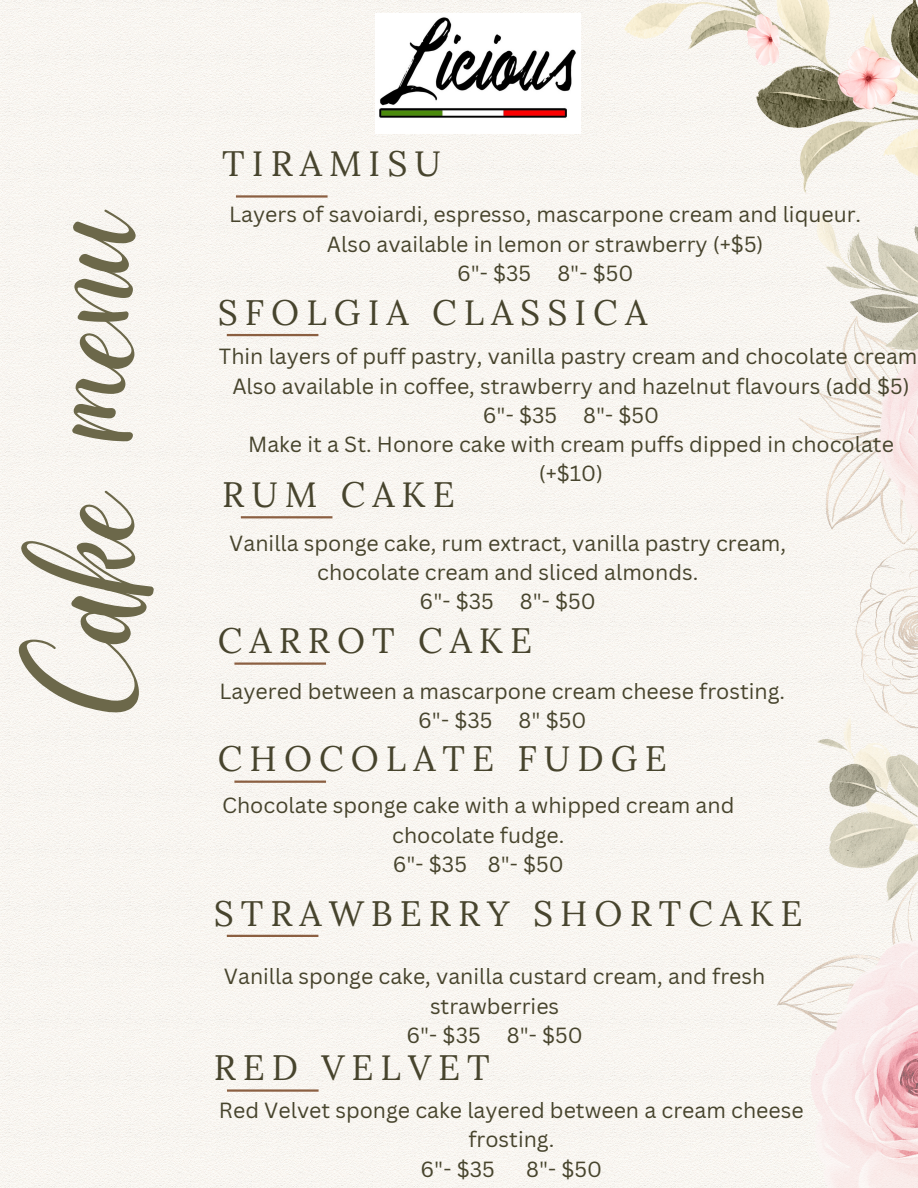
<style>
.page{position:relative;width:918px;height:1188px;background:#f8f6f1}
.page>*{position:absolute;margin:0;border:0;box-sizing:border-box;transform-origin:0 0}
.t1{font:149.7px "Daydream";color:#6c684a}
.t2{font:35.25px "Lora";letter-spacing:.2em;color:#47442d}
.t3{font:21.3px/29.2px "Canva Sans";color:#47442d;text-align:center}
</style>
<div class="page">
<img style="left:778px;top:216px;width:140px;height:972px">
<img style="left:625px;top:0;width:293px;height:195px">
<img style="left:376px;top:14px;width:205px;height:120px">
<hr style="left:236px;top:195px;width:92px;height:3px;background:#8b5f41">
<hr style="left:227px;top:334px;width:91px;height:2px;background:#8b5f41">
<hr style="left:241px;top:516px;width:91px;height:2px;background:#8b5f41">
<hr style="left:234px;top:662px;width:92px;height:3px;background:#8b5f41">
<hr style="left:234px;top:781px;width:92px;height:2px;background:#8b5f41">
<hr style="left:227px;top:935px;width:91px;height:2px;background:#8b5f41">
<hr style="left:227px;top:1089px;width:92px;height:3px;background:#8b5f41">
<p class="t1" style="left:1px;top:712px;width:506px;rotate:-90deg">Cake menu</p>
<p class="t2" style="left:222px;top:141px;width:220px">TIRAMISU</p>
<p class="t3" style="left:229px;top:200px;width:634px">Layers of savoiardi, espresso, mascarpone cream and liqueur.<br>Also available in lemon or strawberry (+$5)</p>
<h2 class="t3" style="left:457px;top:258px;width:178px">6"- $35 8"- $50</h2>
<p class="t2" style="left:218px;top:289px;width:431px">SFOLGIA CLASSICA</p>
<p class="t3" style="left:219px;top:342px;width:700px">Thin layers of puff pastry, vanilla pastry cream and chocolate cream Also available in coffee, strawberry and hazelnut flavours (add $5)<br>6"- $35 8"- $50<br>Make it a St. Honore cake with cream puffs dipped in chocolate (+$10)</p>
<p class="t2" style="left:222px;top:472px;width:234px">RUM CAKE</p>
<h2 class="t3" style="left:229px;top:528px;width:558px">Vanilla sponge cake, rum extract, vanilla pastry cream, chocolate cream and sliced almonds.</h2>
<p class="t3" style="left:420px;top:587px;width:178px">6"- $35 8"- $50</p>
<p class="t2" style="left:218px;top:618px;width:316px">CARROT CAKE</p>
<p class="t3" style="left:219px;top:676px;width:567px">Layered between a mascarpone cream cheese frosting.</p>
<h2 class="t3" style="left:418px;top:705px;width:170px">6"- $35 8" $50</h2>
<h2 class="t2" style="left:218px;top:736px;width:450px">CHOCOLATE FUDGE</h2>
<h2 class="t3" style="left:222px;top:790px;width:514px">Chocolate sponge cake with a whipped cream and chocolate fudge.</h2>
<p class="t3" style="left:393px;top:849px;width:173px">6"- $35 8"- $50</p>
<p class="t2" style="left:214px;top:890px;width:590px">STRAWBERRY SHORTCAKE</p>
<p class="t3" style="left:224px;top:961px;width:543px">Vanilla sponge cake, vanilla custard cream, and fresh strawberries</p>
<h2 class="t3" style="left:407px;top:1020px;width:178px">6"- $35 8"- $50</h2>
<p class="t2" style="left:214px;top:1045px;width:278px">RED VELVET</p>
<p class="t3" style="left:219px;top:1095px;width:586px">Red Velvet sponge cake layered between a cream cheese frosting.</p>
<h2 class="t3" style="left:421px;top:1154px;width:76px">6"- $35</h2>
<h2 class="t3" style="left:526px;top:1154px;width:77px">8"- $50</h2>
</div>
